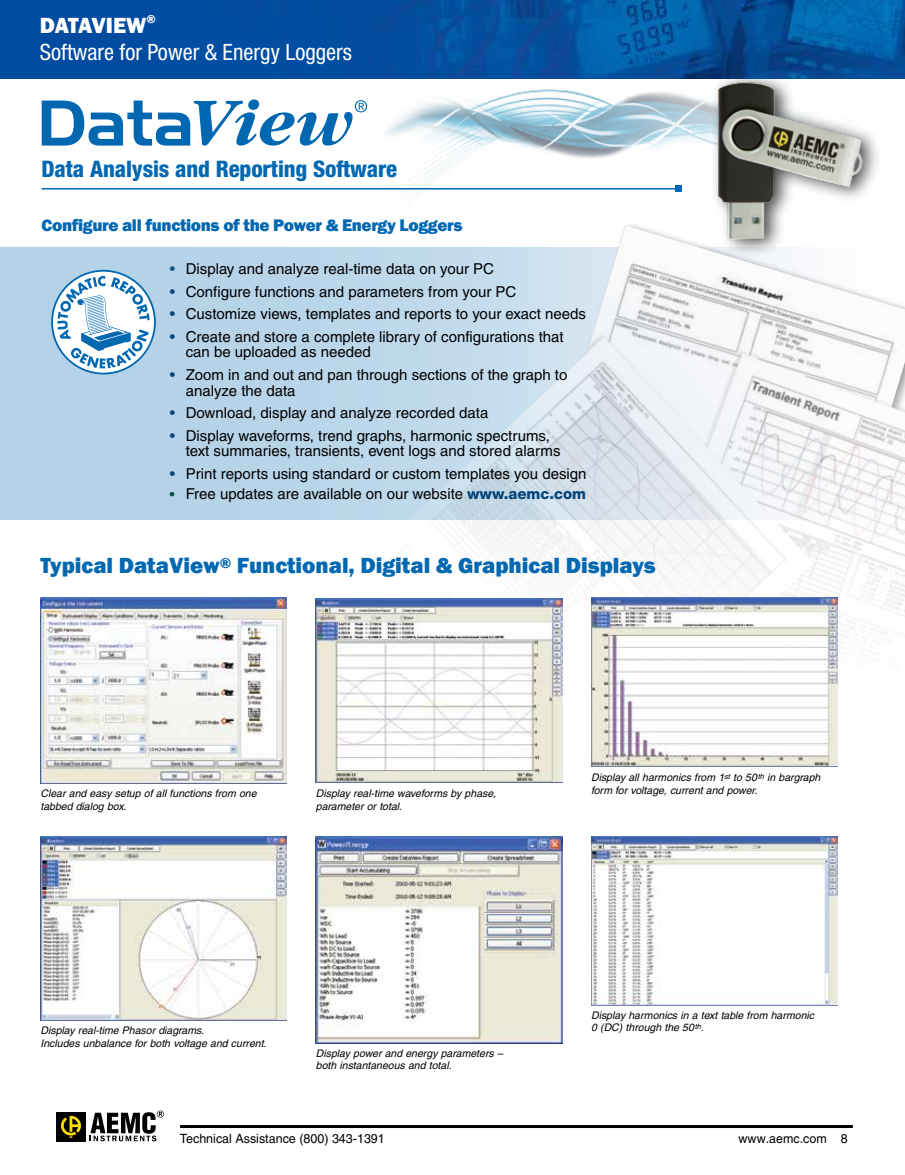
<style>
.page{position:relative;width:905px;height:1175px;background:#fff}
.page>*{position:absolute;margin:0;border:0;box-sizing:border-box;transform-origin:0 0}
.t1{font:800 condensed 22.8px "Helvetica Neue";letter-spacing:-.005em;color:#0067b1}
.t2{font:800 22.5px "Franklin Gothic";color:#0067b1}
.t3{font:condensed 22.5px "Helvetica Neue";color:#fff}
.t4{font:800 22.5px "Franklin Gothic";letter-spacing:-.02em;color:#fff}
.t5{font:800 17.25px "Franklin Gothic";letter-spacing:-.02em;color:#0067b1}
.t6{font:15px/15.8px "Helvetica";color:#000}
.t7{font:12.75px "Helvetica";color:#000}
.t8{font:italic 10.5px/12.6px "Helvetica";color:#000}
.s1{color:#005a84}
.s2{color:#00447c}
.s3{font-weight:700;font-size:13.5px;color:#004d43}
.s4{font-family:"Helvetica Neue";font-weight:800;color:#00447c}
</style>
<div class="page">
<img style="left:383px;top:78px;width:519px;height:120px">
<div style="left:0;top:247px;width:904px;height:272px;background:#b6d3e8"></div>
<hr style="left:42px;top:188px;width:636px;height:1px;background:#0067b1">
<svg style="left:675px;top:186px;width:6px;height:6px"></svg>
<svg style="left:42px;top:99px;width:325px;height:47px"></svg>
<div style="left:710px;top:71px;width:173px;height:186px;background:#000;opacity:.72"></div>
<img style="left:705px;top:78px;width:164px;height:143px">
<img style="left:0;top:0;width:904px;height:78px">
<img style="left:373px;top:225px;width:531px;height:558px">
<svg style="left:51px;top:270px;width:105px;height:104px"></svg>
<img style="left:40px;top:598px;width:247px;height:185px">
<img style="left:316px;top:598px;width:246px;height:185px">
<img style="left:591px;top:598px;width:246px;height:169px">
<img style="left:40px;top:836px;width:247px;height:184px">
<img style="left:316px;top:836px;width:246px;height:207px">
<img style="left:591px;top:836px;width:246px;height:169px">
<svg style="left:90px;top:1110px;width:74px;height:31px"></svg>
<div style="left:56px;top:1112px;width:30px;height:29px;background:#000"></div>
<svg style="left:61px;top:1115px;width:20px;height:22px"></svg>
<hr style="left:180px;top:1125px;width:672px;height:3px;background:#000">
<h2 class="t4" style="left:40px;top:11px;width:117px">DATAVIEW<sup>®</sup></h2>
<h2 class="t3" style="left:40px;top:39px;width:313px">Software for Power &amp; Energy Loggers</h2>
<h1 class="t1" style="left:42px;top:155px;width:357px">Data Analysis and Reporting Software</h1>
<p class="t5" style="left:42px;top:214px;width:422px">Configure all functions of the Power &amp; Energy Loggers</p>
<p class="t6" style="left:170px;top:261px;width:326px"><span class="s1">•</span> Display and analyze real-time data on your PC</p>
<p class="t6" style="left:170px;top:283px;width:348px"><span class="s2">•</span> Configure functions and parameters from your PC</p>
<p class="t6" style="left:170px;top:306px;width:417px"><span class="s2">•</span> Customize views, templates and reports to your exact needs</p>
<p class="t6" style="left:186px;top:328px;width:379px;text-indent:-16px"><span class="s2">•</span> Create and store a complete library of configurations that can be uploaded as needed</p>
<p class="t6" style="left:186px;top:367px;width:383px;text-indent:-16px"><span class="s2">•</span> Zoom in and out and pan through sections of the graph to analyze the data</p>
<p class="t6" style="left:170px;top:405px;width:320px"><span class="s2">•</span> Download, display and analyze recorded data</p>
<p class="t6" style="left:186px;top:427px;width:376px;text-indent:-16px"><span class="s2">•</span> Display waveforms, trend graphs, harmonic spectrums, text summaries, transients, event logs and stored alarms</p>
<p class="t6" style="left:170px;top:466px;width:418px"><span class="s2">•</span> Print reports using standard or custom templates you design</p>
<p class="t6" style="left:170px;top:486px;width:417px"><span class="s3">•</span> Free updates are available on our website <span class="s4">www.aemc.com</span></p>
<h2 class="t2" style="left:40px;top:551px;width:616px">Typical DataView<sup>®</sup> Functional, Digital &amp; Graphical Displays</h2>
<p class="t8" style="left:40px;top:787px;width:217px">Clear and easy setup of all functions from one tabbed dialog box.</p>
<p class="t8" style="left:316px;top:787px;width:182px">Display real-time waveforms by phase, parameter or total.</p>
<p class="t8" style="left:40px;top:1024px;width:227px">Display real-time Phasor diagrams.<br>Includes unbalance for both voltage and current.</p>
<p class="t8" style="left:316px;top:1046px;width:188px">Display power and energy parameters – both instantaneous and total.</p>
<p class="t8" style="left:591px;top:771px;width:231px">Display all harmonics from 1<sup>st</sup> to 50<sup>th</sup> in bargraph form for voltage, current and power.</p>
<p class="t8" style="left:591px;top:1008px;width:224px">Display harmonics in a text table from harmonic<br>0 (DC) through the 50<sup>th</sup>.</p>
<p class="t7" style="left:180px;top:1130px;width:206px">Technical Assistance (800) 343-1391</p>
<p class="t7" style="left:738px;top:1130px;width:111px">www.aemc.com 8</p>
</div>
